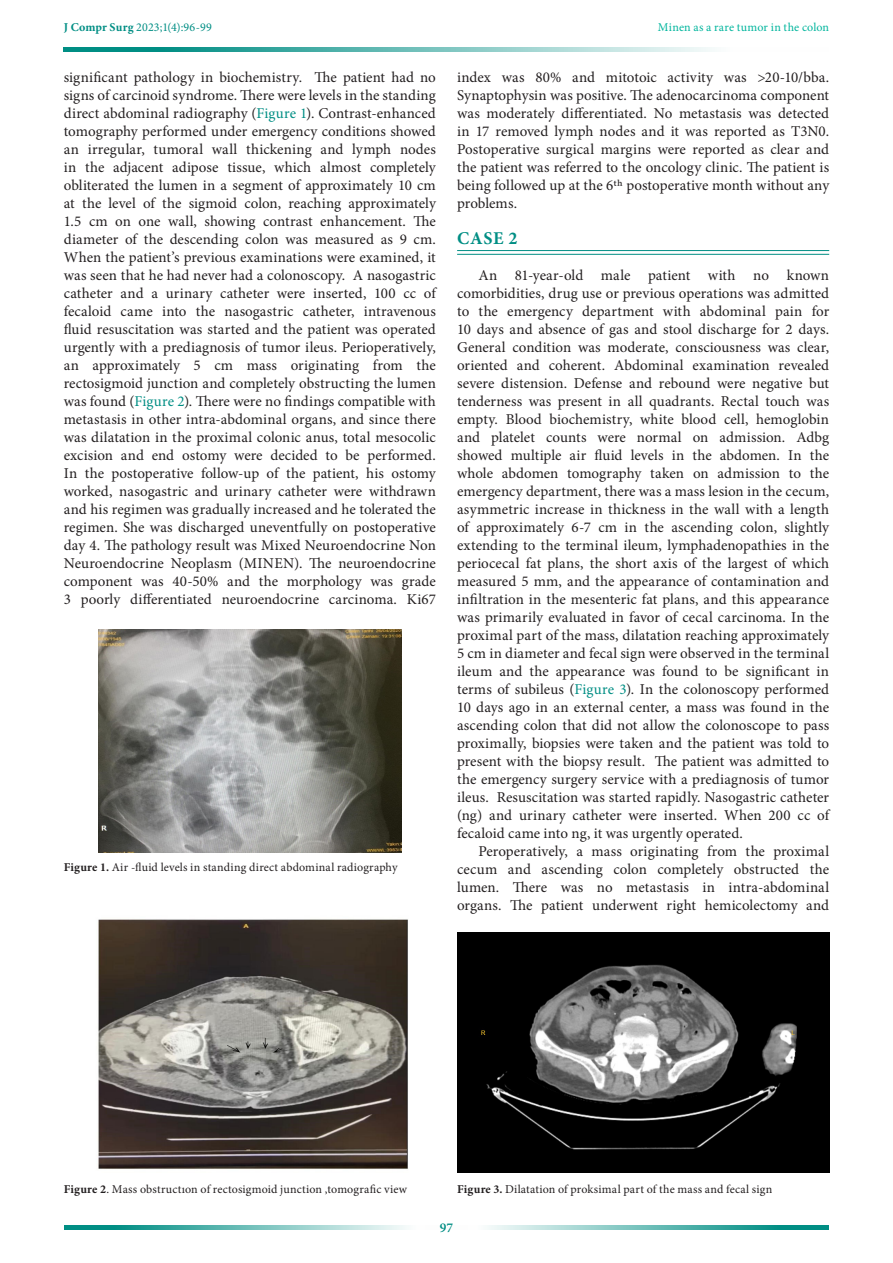
<style>
.page{position:relative;width:893px;height:1263px;background:#fff}
.page>*{position:absolute;margin:0;border:0;box-sizing:border-box;transform-origin:0 0}
._1__BAŞLIK{font:700 18px "Minion Pro";color:#008e84}
.Ana_metin{font:15px/18px "Minion Pro";color:#231f20;text-align:justify}
.t1{font:600 13.5px "Minion Pro";color:#008e84}
.Table-Figure{font:12px "Minion Pro";letter-spacing:.015em;color:#231f20}
.t2{font:12px "Minion Pro";letter-spacing:.015em;color:#00b59d}
.t3{font:12px "Minion Pro";letter-spacing:.015em;color:#008e84}
.s1{font-weight:700}
.s2{color:#008e84}
</style>
<div class="page">
<svg style="left:64px;top:47px;width:648px;height:4px;background:#68bbb5"></svg>
<svg style="left:64px;top:1225px;width:342px;height:4px"></svg>
<svg style="left:488px;top:1225px;width:341px;height:4px"></svg>
<hr style="left:0;top:0;width:1px;height:83px;background:#008e84">
<hr style="left:457px;top:250px;width:372px;height:1px;background:#008e84">
<hr style="left:457px;top:254px;width:372px;height:1px;background:#008e84">
<img style="left:98px;top:630px;width:303px;height:222px">
<img style="left:457px;top:932px;width:372px;height:240px">
<img style="left:98px;top:919px;width:310px;height:250px">
<p class="t3" style="left:64px;top:19px;width:149px"><span class="s1">J Compr Surg</span> 2023;1(4):96-99</p>
<p class="t2" style="left:658px;top:19px;width:173px">Minen as a rare tumor in the colon</p>
<p class="Ana_metin" style="left:64px;top:68px;width:374px">significant pathology in biochemistry. The patient had no signs of carcinoid syndrome. There were levels in the standing direct abdominal radiography (<span class="s2">Figure 1</span>). Contrast-enhanced tomography performed under emergency conditions showed an irregular, tumoral wall thickening and lymph nodes in the adjacent adipose tissue, which almost completely obliterated the lumen in a segment of approximately 10 cm at the level of the sigmoid colon, reaching approximately 1.5 cm on one wall, showing contrast enhancement. The diameter of the descending colon was measured as 9 cm.<br>When the patient’s previous examinations were examined, it was seen that he had never had a colonoscopy. A nasogastric catheter and a urinary catheter were inserted, 100 cc of fecaloid came into the nasogastric catheter, intravenous fluid resuscitation was started and the patient was operated urgently with a prediagnosis of tumor ileus. Perioperatively, an approximately 5 cm mass originating from the rectosigmoid junction and completely obstructing the lumen was found (<span class="s2">Figure 2</span>). There were no findings compatible with metastasis in other intra-abdominal organs, and since there was dilatation in the proximal colonic anus, total mesocolic excision and end ostomy were decided to be performed.<br>In the postoperative follow-up of the patient, his ostomy worked, nasogastric and urinary catheter were withdrawn and his regimen was gradually increased and he tolerated the regimen. She was discharged uneventfully on postoperative day 4. The pathology result was Mixed Neuroendocrine Non Neuroendocrine Neoplasm (MINEN). The neuroendocrine component was 40-50% and the morphology was grade 3 poorly differentiated neuroendocrine carcinoma. Ki67</p>
<p class="Ana_metin" style="left:457px;top:68px;width:374px">index was 80% and mitotoic activity was &gt;20-10/bba.<br>Synaptophysin was positive. The adenocarcinoma component was moderately differentiated. No metastasis was detected in 17 removed lymph nodes and it was reported as T3N0.<br>Postoperative surgical margins were reported as clear and the patient was referred to the oncology clinic. The patient is being followed up at the 6th postoperative month without any problems.</p>
<p class="_1__BAŞLIK" style="left:457px;top:225px;width:62px">CASE 2</p>
<p class="Ana_metin" style="left:478px;top:266px;width:212px">An 81-year-old male patient</p>
<p class="Ana_metin" style="left:457px;top:266px;width:374px;text-indent:251px">with no known comorbidities, drug use or previous operations was admitted to the emergency department with abdominal pain for 10 days and absence of gas and stool discharge for 2 days.<br>General condition was moderate, consciousness was clear, oriented and coherent. Abdominal examination revealed severe distension. Defense and rebound were negative but tenderness was present in all quadrants. Rectal touch was empty. Blood biochemistry, white blood cell, hemoglobin and platelet counts were normal on admission. Adbg showed multiple air fluid levels in the abdomen. In the whole abdomen tomography taken on admission to the emergency department, there was a mass lesion in the cecum, asymmetric increase in thickness in the wall with a length of approximately 6-7 cm in the ascending colon, slightly extending to the terminal ileum, lymphadenopathies in the periocecal fat plans, the short axis of the largest of which measured 5 mm, and the appearance of contamination and infiltration in the mesenteric fat plans, and this appearance was primarily evaluated in favor of cecal carcinoma. In the proximal part of the mass, dilatation reaching approximately 5 cm in diameter and fecal sign were observed in the terminal ileum and the appearance was found to be significant in terms of subileus (<span class="s2">Figure 3</span>). In the colonoscopy performed 10 days ago in an external center, a mass was found in the ascending colon that did not allow the colonoscope to pass proximally, biopsies were taken and the patient was told to present with the biopsy result. The patient was admitted to the emergency surgery service with a prediagnosis of tumor ileus. Resuscitation was started rapidly. Nasogastric catheter (ng) and urinary catheter were inserted. When 200 cc of fecaloid came into ng, it was urgently operated.</p>
<p class="Ana_metin" style="left:457px;top:842px;width:374px;text-indent:21px">Peroperatively, a mass originating from the proximal cecum and ascending colon completely obstructed the lumen. There was no metastasis in intra-abdominal organs. The patient underwent right hemicolectomy and</p>
<p class="Table-Figure" style="left:64px;top:859px;width:335px"><span class="s1">Figure 1.</span> Air -fluid levels in standing direct abdominal radiography</p>
<p class="Table-Figure" style="left:64px;top:1181px;width:345px"><span class="s1">Figure 2</span>. Mass obstructıon of rectosigmoid junction ,tomografic view</p>
<p class="Table-Figure" style="left:457px;top:1181px;width:317px"><span class="s1">Figure 3.</span> Dilatation of proksimal part of the mass and fecal sign</p>
<p class="t1" style="left:440px;top:1218px;width:15px">97</p>
</div>
